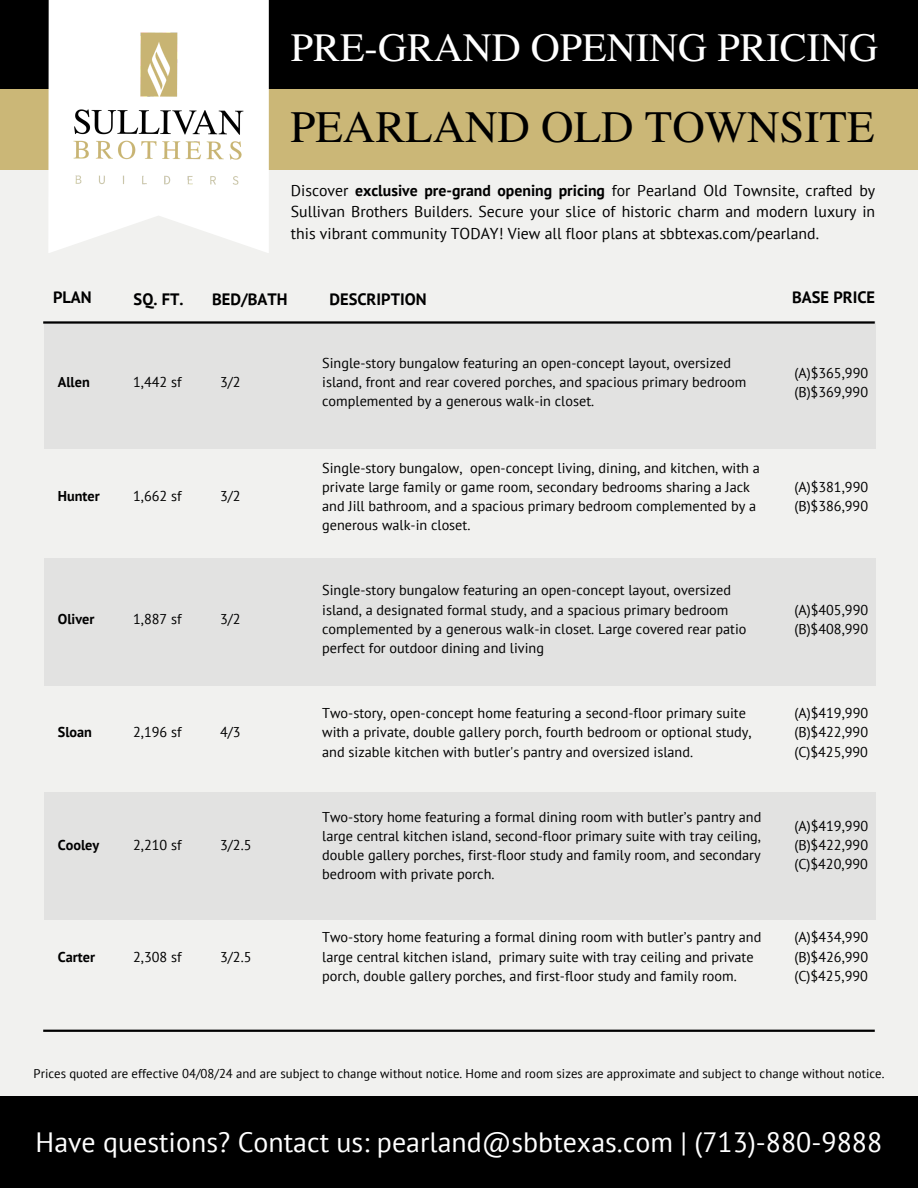
<style>
.page{position:relative;width:918px;height:1188px;background:#f1f1ef}
.page>*{position:absolute;margin:0;border:0;box-sizing:border-box;transform-origin:0 0}
.t1{font:45px "STIX General";color:#000}
.t2{font:40.2px "STIX General";color:#fff}
.t3{font:27.9px "PT Sans";color:#fff}
.t4{font:700 16.5px "PT Sans";color:#000}
.t5{font:15.75px/21.3px "PT Sans";color:#000;text-align:justify}
.t6{font:14.25px/19.2px "PT Sans";color:#000}
.t7{font:700 14.25px "PT Sans";color:#000}
.t8{font:12.75px "PT Sans";color:#000}
.s1{font-weight:700}
</style>
<div class="page">
<div style="left:0;top:0;width:918px;height:169px;background:#cbb777"></div>
<div style="left:0;top:0;width:918px;height:89px;background:#000"></div>
<svg style="left:48px;top:0;width:221px;height:253px;fill:#fff"></svg>
<img style="left:67px;top:27px;width:182px;height:164px">
<div style="left:0;top:1096px;width:918px;height:92px;background:#000"></div>
<div style="left:44px;top:321px;width:831px;height:128px;background:#e2e2e1"></div>
<hr style="left:43px;top:321px;width:832px;height:3px;background:#000">
<div style="left:44px;top:793px;width:831px;height:127px;background:#e2e2e1"></div>
<div style="left:44px;top:559px;width:831px;height:127px;background:#e2e2e1"></div>
<hr style="left:43px;top:1030px;width:832px;height:2px;background:#000">
<p class="t2" style="left:291px;top:19px;width:589px">PRE-GRAND OPENING PRICING</p>
<p class="t1" style="left:290px;top:95px;width:586px">PEARLAND OLD TOWNSITE</p>
<h3 class="t5" style="left:291px;top:179px;width:586px">Discover <span class="s1">exclusive pre-grand opening pricing</span> for Pearland Old Townsite, crafted by Sullivan Brothers Builders. Secure your slice of historic charm and modern luxury in this vibrant community TODAY! View all floor plans at sbbtexas.com/pearland.</h3>
<p class="t4" style="left:53px;top:286px;width:40px">PLAN</p>
<p class="t4" style="left:134px;top:288px;width:51px">SQ. FT.</p>
<p class="t4" style="left:212px;top:288px;width:77px">BED/BATH</p>
<p class="t4" style="left:329px;top:288px;width:99px">DESCRIPTION</p>
<p class="t4" style="left:792px;top:286px;width:85px">BASE PRICE</p>
<h1 class="t7" style="left:58px;top:373px;width:33px">Allen</h1>
<p class="t6" style="left:133px;top:372px;width:50px">1,442 sf</p>
<h5 class="t6" style="left:220px;top:372px;width:22px">3/2</h5>
<h4 class="t7" style="left:58px;top:486px;width:43px">Hunter</h4>
<h4 class="t6" style="left:133px;top:486px;width:50px">1,662 sf</h4>
<h4 class="t6" style="left:220px;top:486px;width:22px">3/2</h4>
<p class="t7" style="left:58px;top:609px;width:38px">Oliver</p>
<p class="t6" style="left:133px;top:609px;width:50px">1,887 sf</p>
<p class="t6" style="left:220px;top:609px;width:22px">3/2</p>
<p class="t7" style="left:58px;top:723px;width:36px">Sloan</p>
<p class="t6" style="left:133px;top:722px;width:50px">2,196 sf</p>
<p class="t6" style="left:220px;top:722px;width:22px">4/3</p>
<p class="t7" style="left:58px;top:836px;width:43px">Cooley</p>
<p class="t6" style="left:133px;top:835px;width:50px">2,210 sf</p>
<p class="t6" style="left:220px;top:835px;width:33px">3/2.5</p>
<p class="t7" style="left:58px;top:947px;width:39px">Carter</p>
<p class="t6" style="left:133px;top:947px;width:50px">2,308 sf</p>
<p class="t6" style="left:220px;top:947px;width:33px">3/2.5</p>
<h4 class="t6" style="left:322px;top:353px;width:426px">Single-story bungalow featuring an open-concept layout, oversized island, front and rear covered porches, and spacious primary bedroom complemented by a generous walk-in closet.</h4>
<h4 class="t6" style="left:794px;top:363px;width:75px">(A)$365,990 (B)$369,990</h4>
<p class="t6" style="left:322px;top:458px;width:439px">Single-story bungalow, open-concept living, dining, and kitchen, with a private large family or game room, secondary bedrooms sharing a Jack and Jill bathroom, and a spacious primary bedroom complemented by a generous walk-in closet.</p>
<p class="t6" style="left:322px;top:581px;width:426px">Single-story bungalow featuring an open-concept layout, oversized island, a designated formal study, and a spacious primary bedroom complemented by a generous walk-in closet. Large covered rear patio perfect for outdoor dining and living</p>
<p class="t6" style="left:794px;top:477px;width:75px">(A)$381,990 (B)$386,990</p>
<p class="t6" style="left:794px;top:600px;width:75px">(A)$405,990 (B)$408,990</p>
<p class="t6" style="left:322px;top:703px;width:431px">Two-story, open-concept home featuring a second-floor primary suite with a private, double gallery porch, fourth bedroom or optional study, and sizable kitchen with butler's pantry and oversized island.</p>
<p class="t6" style="left:794px;top:703px;width:75px;text-align:justify">(A)$419,990 (B)$422,990 (C)$425,990</p>
<p class="t6" style="left:322px;top:807px;width:441px;text-align:justify">Two-story home featuring a formal dining room with butler’s pantry and large central kitchen island, second-floor primary suite with tray ceiling, double gallery porches, first-floor study and family room, and secondary bedroom with private porch.</p>
<p class="t6" style="left:794px;top:816px;width:75px;text-align:justify">(A)$419,990 (B)$422,990 (C)$420,990</p>
<p class="t6" style="left:322px;top:928px;width:441px">Two-story home featuring a formal dining room with butler’s pantry and large central kitchen island, primary suite with tray ceiling and private porch, double gallery porches, and first-floor study and family room.</p>
<p class="t6" style="left:794px;top:928px;width:75px;text-align:justify">(A)$434,990 (B)$426,990 (C)$425,990</p>
<p class="t8" style="left:34px;top:1065px;width:852px">Prices quoted are effective 04/08/24 and are subject to change without notice. Home and room sizes are approximate and subject to change without notice.</p>
<p class="t3" style="left:36px;top:1123px;width:848px">Have questions? Contact us: pearland@sbbtexas.com | (713)-880-9888</p>
</div>
